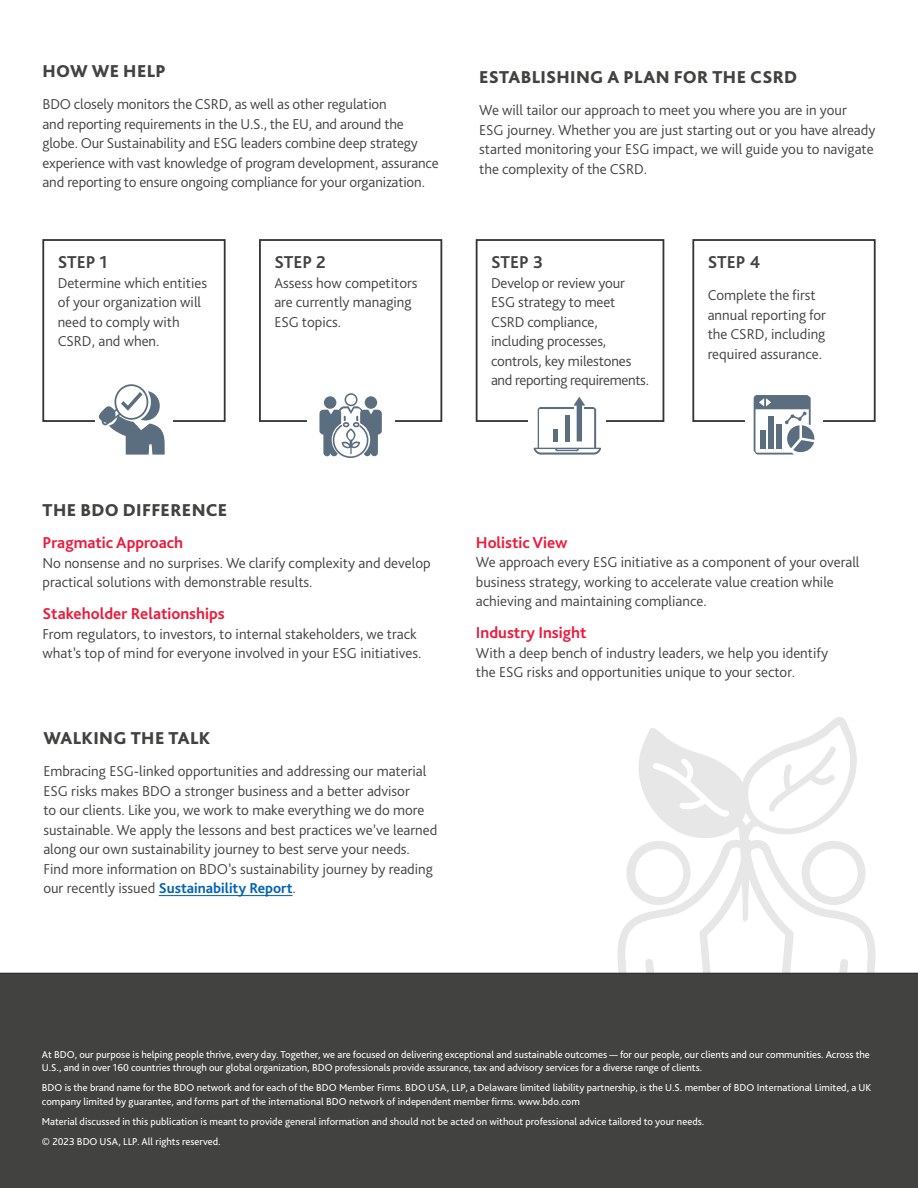
<style>
.page{position:relative;width:918px;height:1188px;background:#fff}
.page>*{position:absolute;margin:0;border:0;box-sizing:border-box;transform-origin:0 0}
.t1{font:800 18px "Bliss Pro";letter-spacing:.02em;color:#424241}
.t2{font:700 18px "Bliss Pro";color:#424241}
.t3{font:700 16.5px "Bliss Pro";color:#ed1a3b}
.t4{font:300 15px/19.5px "Bliss Pro";color:#424241}
.t5{font:10.5px/13.5px "Bliss Pro";color:#fff}
.s1{font-weight:700;color:#0062b8}
</style>
<div class="page">
<svg style="left:617px;top:717px;width:259px;height:256px"></svg>
<div style="left:0;top:973px;width:918px;height:215px;background:#424241"></div>
<hr style="left:159px;top:895px;width:134px;height:1px;background:#0062b8">
<div style="left:42px;top:239px;width:184px;height:183px;border:2px solid #333"></div>
<div style="left:259px;top:239px;width:183px;height:183px;border:2px solid #333"></div>
<div style="left:476px;top:239px;width:188px;height:183px;border:2px solid #333"></div>
<div style="left:692px;top:239px;width:184px;height:183px;border:2px solid #333"></div>
<div style="left:95px;top:411px;width:78px;height:20px;background:#fff"></div>
<svg style="left:99px;top:384px;width:66px;height:71px"></svg>
<div style="left:307px;top:411px;width:87px;height:20px;background:#fff"></div>
<div style="left:528px;top:412px;width:78px;height:20px;background:#fff"></div>
<div style="left:745px;top:411px;width:78px;height:20px;background:#fff"></div>
<svg style="left:319px;top:393px;width:63px;height:65px"></svg>
<svg style="left:534px;top:397px;width:67px;height:58px"></svg>
<svg style="left:754px;top:395px;width:60px;height:60px"></svg>
<p class="t1" style="left:43px;top:60px;width:125px">HOW WE HELP</p>
<p class="t4" style="left:43px;top:94px;width:398px">BDO closely monitors the CSRD, as well as other regulation<br>and reporting requirements in the U.S., the EU, and around the globe. Our Sustainability and ESG leaders combine deep strategy experience with vast knowledge of program development, assurance and reporting to ensure ongoing compliance for your organization.</p>
<p class="t2" style="left:58px;top:251px;width:51px">STEP 1</p>
<p class="t4" style="left:58px;top:273px;width:151px">Determine which entities of your organization will need to comply with<br>CSRD, and when.</p>
<p class="t2" style="left:274px;top:251px;width:53px">STEP 2</p>
<p class="t4" style="left:274px;top:273px;width:145px">Assess how competitors are currently managing<br>ESG topics.</p>
<p class="t1" style="left:479px;top:66px;width:320px">ESTABLISHING A PLAN FOR THE CSRD</p>
<p class="t4" style="left:479px;top:100px;width:398px">We will tailor our approach to meet you where you are in your<br>ESG journey. Whether you are just starting out or you have already started monitoring your ESG impact, we will guide you to navigate the complexity of the CSRD.</p>
<p class="t2" style="left:491px;top:251px;width:53px">STEP 3</p>
<p class="t4" style="left:491px;top:273px;width:160px">Develop or review your<br>ESG strategy to meet<br>CSRD compliance, including processes, controls, key milestones and reporting requirements.</p>
<p class="t2" style="left:708px;top:251px;width:54px">STEP 4</p>
<p class="t4" style="left:708px;top:285px;width:120px">Complete the first annual reporting for the CSRD, including required assurance.</p>
<p class="t1" style="left:43px;top:499px;width:186px">THE BDO DIFFERENCE</p>
<p class="t3" style="left:43px;top:532px;width:142px">Pragmatic Approach</p>
<p class="t4" style="left:43px;top:552px;width:390px">No nonsense and no surprises. We clarify complexity and develop practical solutions with demonstrable results.</p>
<p class="t3" style="left:43px;top:604px;width:184px">Stakeholder Relationships</p>
<p class="t4" style="left:43px;top:624px;width:380px">From regulators, to investors, to internal stakeholders, we track what’s top of mind for everyone involved in your ESG initiatives.</p>
<p class="t1" style="left:43px;top:727px;width:169px">WALKING THE TALK</p>
<p class="t4" style="left:43px;top:761px;width:396px">Embracing ESG-linked opportunities and addressing our material ESG risks makes BDO a stronger business and a better advisor<br>to our clients. Like you, we work to make everything we do more sustainable. We apply the lessons and best practices we’ve learned along our own sustainability journey to best serve your needs.<br>Find more information on BDO’s sustainability journey by reading our recently issued <span class="s1">Sustainability Report</span>.</p>
<p class="t3" style="left:476px;top:532px;width:93px">Holistic View</p>
<p class="t4" style="left:476px;top:552px;width:385px">We approach every ESG initiative as a component of your overall business strategy, working to accelerate value creation while achieving and maintaining compliance.</p>
<p class="t3" style="left:476px;top:623px;width:112px">Industry Insight</p>
<p class="t4" style="left:476px;top:643px;width:354px">With a deep bench of industry leaders, we help you identify the ESG risks and opportunities unique to your sector.</p>
<p class="t5" style="left:42px;top:1047px;width:830px">At BDO, our purpose is helping people thrive, every day. Together, we are focused on delivering exceptional and sustainable outcomes — for our people, our clients and our communities. Across the<br>U.S., and in over 160 countries through our global organization, BDO professionals provide assurance, tax and advisory services for a diverse range of clients.</p>
<p class="t5" style="left:42px;top:1081px;width:831px">BDO is the brand name for the BDO network and for each of the BDO Member Firms. BDO USA, LLP, a Delaware limited liability partnership, is the U.S. member of BDO International Limited, a UK company limited by guarantee, and forms part of the international BDO network of independent member firms. www.bdo.com</p>
<p class="t5" style="left:42px;top:1111px;width:664px;line-height:20.2px">Material discussed in this publication is meant to provide general information and should not be acted on without professional advice tailored to your needs. © 2023 BDO USA, LLP. All rights reserved.</p>
</div>
